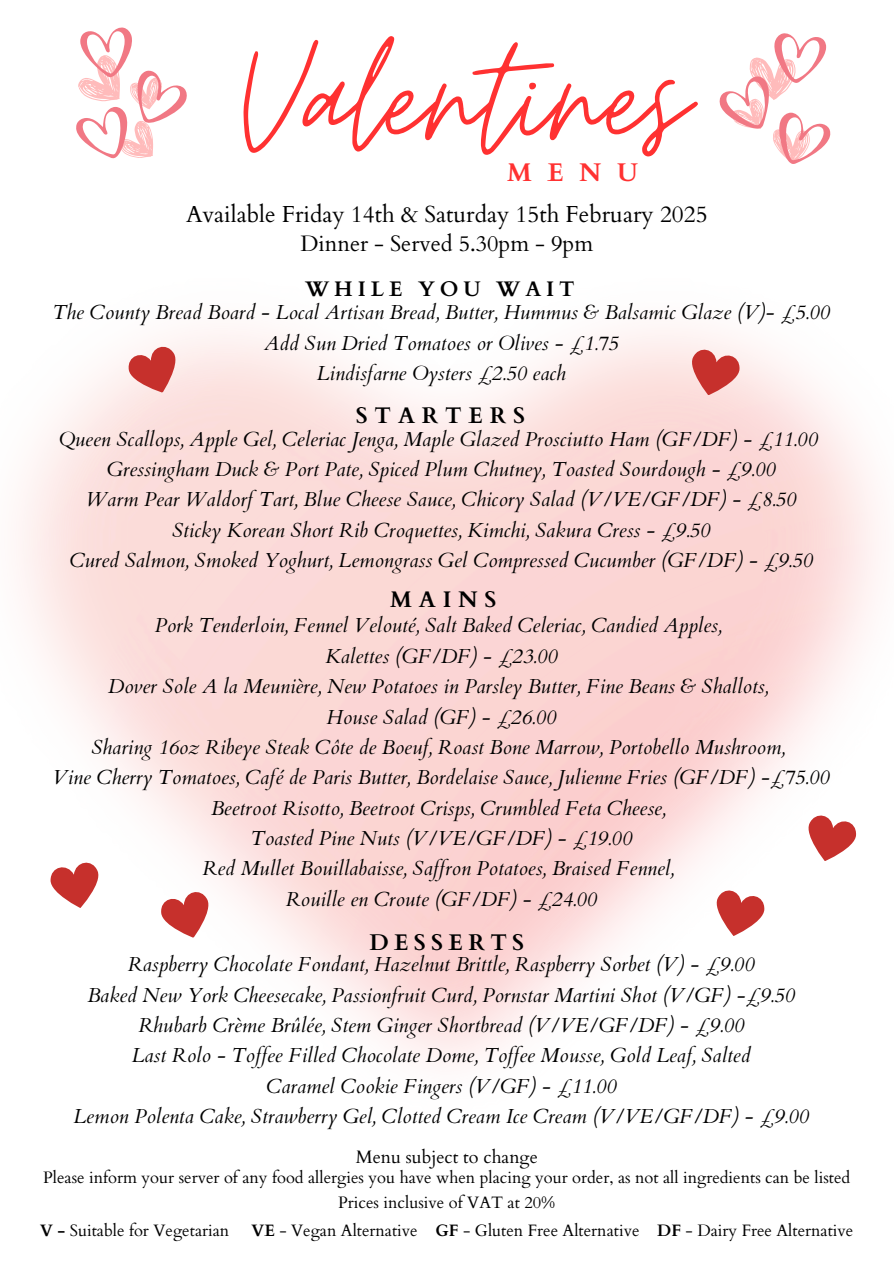
<style>
.page{position:relative;width:894px;height:1264px;background:#fff}
.page>*{position:absolute;margin:0;border:0;box-sizing:border-box;transform-origin:0 0}
.t1{font:180.6px "Moon Time";color:#ff3131}
.t2{font:700 25.65px "Cardo";color:#ff3131}
.t3{font:23.25px "Cardo";color:#000}
.t4{font:700 22.65px "Cardo";letter-spacing:.3em;color:#000}
.t5{font:700 22.65px "Cardo";letter-spacing:.235em;color:#000}
.t6{font:22.2px "Cardo";color:#000}
.t7{font:700 21.15px "Cardo";letter-spacing:.235em;color:#000}
.t8{font:italic 20.25px/30.3px "Cardo";color:#000;text-align:center}
.t9{font:18px "Cardo";color:#000}
.t10{font:16.5px "Cardo";color:#000}
.s1{font-weight:700}
</style>
<div class="page">
<svg style="left:76px;top:27px;width:111px;height:132px"></svg>
<svg style="left:719px;top:33px;width:111px;height:131px"></svg>
<svg style="left:50px;top:862px;width:49px;height:46px"></svg>
<svg style="left:808px;top:815px;width:49px;height:46px"></svg>
<svg style="left:161px;top:885px;width:58px;height:53px"></svg>
<svg style="left:122px;top:339px;width:65px;height:62px"></svg>
<svg style="left:682px;top:343px;width:63px;height:58px"></svg>
<svg style="left:716px;top:890px;width:49px;height:46px"></svg>
<p class="t1" style="left:243px;top:-12px;width:446px">Valentines</p>
<p class="t2" style="left:507px;top:156px;width:132px">MENU</p>
<h3 class="t3" style="left:186px;top:198px;width:523px">Available Friday 14th &amp; Saturday 15th February 2025</h3>
<h5 class="t6" style="left:300px;top:229px;width:294px">Dinner - Served 5.30pm - 9pm</h5>
<p class="t7" style="left:305px;top:275px;width:271px">WHILE YOU WAIT</p>
<h1 class="t8" style="left:52px;top:298px;width:778px">The County Bread Board - Local Artisan Bread, Butter, Hummus &amp; Balsamic Glaze (V)- £5.00<br>Add Sun Dried Tomatoes or Olives - £1.75<br>Lindisfarne Oysters £2.50 each</h1>
<h6 class="t4" style="left:356px;top:400px;width:171px">STARTERS</h6>
<h2 class="t8" style="left:59px;top:424px;width:760px">Queen Scallops, Apple Gel, Celeriac Jenga, Maple Glazed Prosciutto Ham (GF/DF) - £11.00<br>Gressingham Duck &amp; Port Pate, Spiced Plum Chutney, Toasted Sourdough - £9.00<br>Warm Pear Waldorf Tart, Blue Cheese Sauce, Chicory Salad (V/VE/GF/DF) - £8.50<br>Sticky Korean Short Rib Croquettes, Kimchi, Sakura Cress - £9.50<br>Cured Salmon, Smoked Yoghurt, Lemongrass Gel Compressed Cucumber (GF/DF) - £9.50</h2>
<h6 class="t4" style="left:390px;top:584px;width:108px">MAINS</h6>
<p class="t8" style="left:52px;top:611px;width:778px">Pork Tenderloin, Fennel Velouté, Salt Baked Celeriac, Candied Apples,<br>Kalettes (GF/DF) - £23.00<br>Dover Sole A la Meunière, New Potatoes in Parsley Butter, Fine Beans &amp; Shallots,<br>House Salad (GF) - £26.00<br>Sharing 16oz Ribeye Steak Côte de Boeuf, Roast Bone Marrow, Portobello Mushroom,<br>Vine Cherry Tomatoes, Café de Paris Butter, Bordelaise Sauce, Julienne Fries (GF/DF) -£75.00<br>Beetroot Risotto, Beetroot Crisps, Crumbled Feta Cheese,<br>Toasted Pine Nuts (V/VE/GF/DF) - £19.00<br>Red Mullet Bouillabaisse, Saffron Potatoes, Braised Fennel,<br>Rouille en Croute (GF/DF) - £24.00</p>
<h6 class="t5" style="left:369px;top:927px;width:156px">DESSERTS</h6>
<p class="t8" style="left:74px;top:949px;width:736px">Raspberry Chocolate Fondant, Hazelnut Brittle, Raspberry Sorbet (V) - £9.00<br>Baked New York Cheesecake, Passionfruit Curd, Pornstar Martini Shot (V/GF) -£9.50<br>Rhubarb Crème Brûlée, Stem Ginger Shortbread (V/VE/GF/DF) - £9.00<br>Last Rolo - Toffee Filled Chocolate Dome, Toffee Mousse, Gold Leaf, Salted<br>Caramel Cookie Fingers (V/GF) - £11.00<br>Lemon Polenta Cake, Strawberry Gel, Clotted Cream Ice Cream (V/VE/GF/DF) - £9.00</p>
<p class="t9" style="left:355px;top:1144px;width:184px">Menu subject to change</p>
<h4 class="t10" style="left:43px;top:1166px;width:808px">Please inform your server of any food allergies you have when placing your order, as not all ingredients can be listed</h4>
<p class="t10" style="left:338px;top:1191px;width:218px">Prices inclusive of VAT at 20%</p>
<h6 class="t10" style="left:40px;top:1219px;width:190px"><span class="s1">V -</span> Suitable for Vegetarian</h6>
<h6 class="t10" style="left:251px;top:1219px;width:603px"><span class="s1">VE</span> - Vegan Alternative <span class="s1">GF</span> - Gluten Free Alternative <span class="s1">DF</span> - Dairy Free Alternative</h6>
</div>
